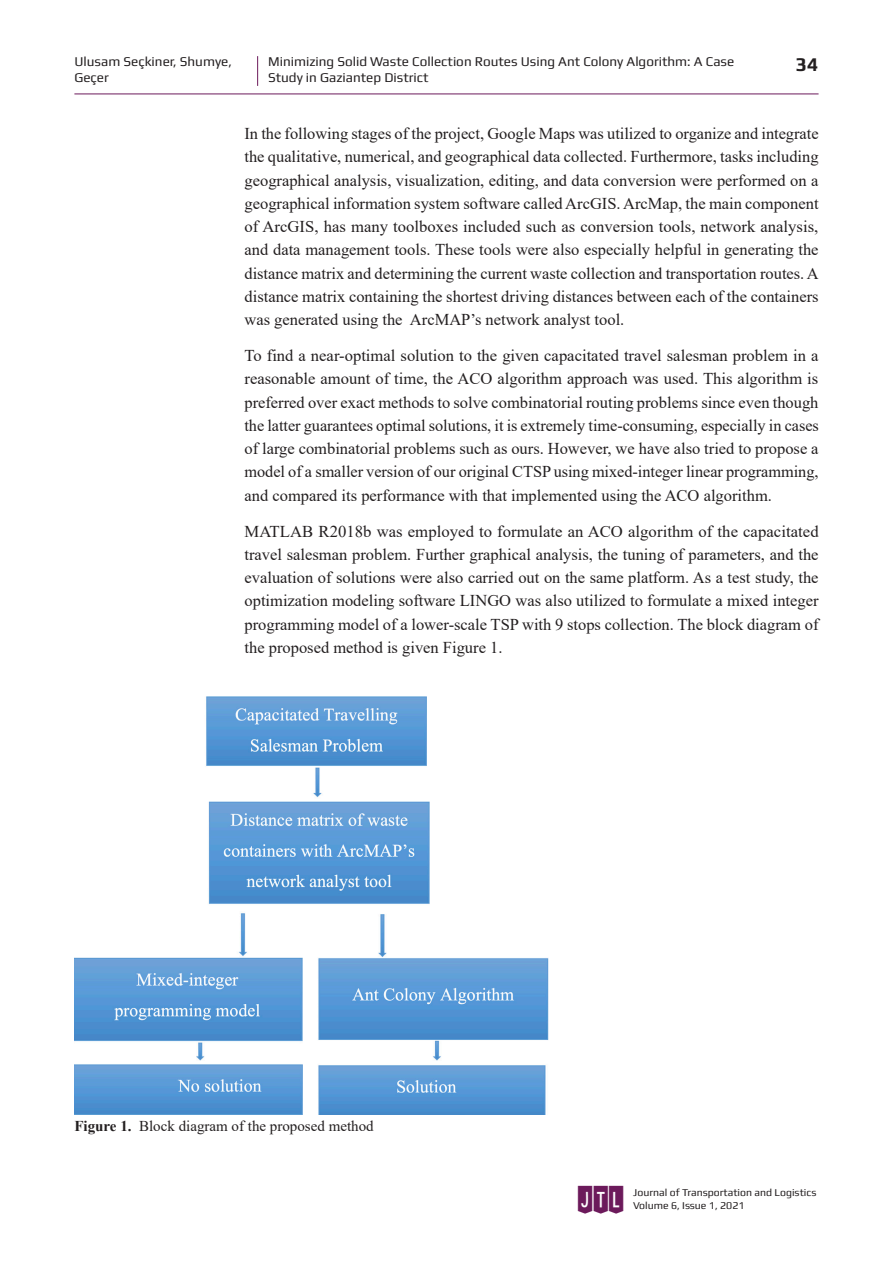
<style>
.page{position:relative;width:893px;height:1263px;background:#fff}
.page>*{position:absolute;margin:0;border:0;box-sizing:border-box;transform-origin:0 0}
.t1{font:33px "KG Chasing Cars";color:#6c1a5b}
.t2{font:700 19.5px "Play";color:#231f20}
.Ana_metin{font:16.5px/23.2px "Times New Roman";color:#231f20;text-align:justify}
.Ana_metin-2{font:15px "Times New Roman";color:#231f20}
.t3{font:13.5px/16.2px "Play";color:#231f20}
.t4{font:10.5px/12.6px "Play";color:#231f20}
.s1{font-weight:700}
</style>
<div class="page">
<hr style="left:74px;top:94px;width:745px;height:1px;background:#6c1a5b">
<hr style="left:257px;top:56px;width:1px;height:30px;background:#6c1a5b">
<img style="left:74px;top:697px;width:474px;height:417px">
<p class="t3" style="left:74px;top:53px;width:159px">Ulusam Seçkiner, Shumye,<br>Geçer</p>
<p class="t3" style="left:268px;top:53px;width:468px">Minimizing Solid Waste Collection Routes Using Ant Colony Algorithm: A Case<br>Study in Gaziantep District</p>
<p class="t2" style="left:796px;top:53px;width:24px">34</p>
<p class="Ana_metin" style="left:244px;top:121px;width:576px">In the following stages of the project, Google Maps was utilized to organize and integrate the qualitative, numerical, and geographical data collected. Furthermore, tasks including geographical analysis, visualization, editing, and data conversion were performed on a geographical information system software called ArcGIS. ArcMap, the main component of ArcGIS, has many toolboxes included such as conversion tools, network analysis, and data management tools. These tools were also especially helpful in generating the distance matrix and determining the current waste collection and transportation routes. A distance matrix containing the shortest driving distances between each of the containers was generated using the ArcMAP’s network analyst tool.</p>
<p class="Ana_metin" style="left:244px;top:343px;width:576px">To find a near-optimal solution to the given capacitated travel salesman problem in a reasonable amount of time, the ACO algorithm approach was used. This algorithm is preferred over exact methods to solve combinatorial routing problems since even though the latter guarantees optimal solutions, it is extremely time-consuming, especially in cases of large combinatorial problems such as ours. However, we have also tried to propose a model of a smaller version of our original CTSP using mixed-integer linear programming, and compared its performance with that implemented using the ACO algorithm.</p>
<p class="Ana_metin" style="left:244px;top:519px;width:576px">MATLAB R2018b was employed to formulate an ACO algorithm of the capacitated travel salesman problem. Further graphical analysis, the tuning of parameters, and the evaluation of solutions were also carried out on the same platform. As a test study, the optimization modeling software LINGO was also utilized to formulate a mixed integer programming model of a lower-scale TSP with 9 stops collection. The block diagram of the proposed method is given Figure 1.</p>
<p class="Ana_metin-2" style="left:74px;top:1115px;width:301px"><span class="s1">Figure 1.</span> Block diagram of the proposed method</p>
<h1 class="t1" style="left:577px;top:1182px;width:48px">JTL</h1>
<p class="t4" style="left:633px;top:1186px;width:185px">Journal of Transportation and Logistics<br>Volume 6, Issue 1, 2021</p>
</div>
